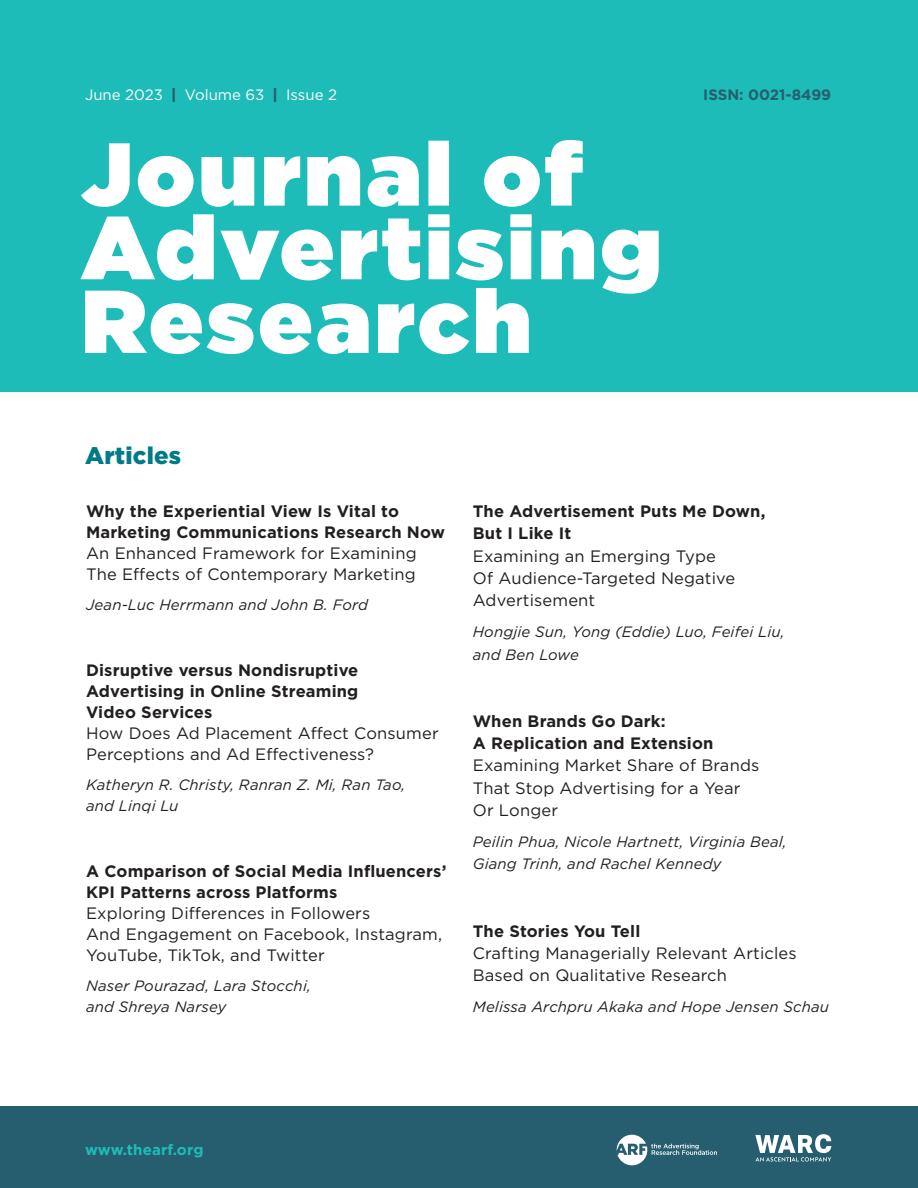
<style>
.page{position:relative;width:918px;height:1188px;background:#fff}
.page>*{position:absolute;margin:0;border:0;box-sizing:border-box;transform-origin:0 0}
.t1{font:900 24px "Gotham";letter-spacing:.01em;color:#007b85}
.t2{font:16.5px/22.2px "Gotham";letter-spacing:.01em;color:#231f20}
.t3{font:700 16.5px/21px "Gotham";letter-spacing:.01em;color:#231f20}
.t4{font:italic 15px/21px "Gotham";letter-spacing:.01em;color:#231f20}
.t5{font:15px "Gotham";color:#fff}
.t6{font:700 15px "Gotham";color:#265e6f}
.t7{font:700 15px "Gotham";letter-spacing:.01em;color:#1dbcb8}
.s1{font-weight:900;color:#265e6f}
</style>
<div class="page">
<div style="left:0;top:0;width:918px;height:391px;background:#1dbcb8"></div>
<svg style="left:85px;top:294px;width:444px;height:60px"></svg>
<svg style="left:80px;top:214px;width:579px;height:80px"></svg>
<svg style="left:81px;top:140px;width:502px;height:67px"></svg>
<div style="left:0;top:1106px;width:918px;height:82px;background:#265e6f"></div>
<svg style="left:617px;top:1135px;width:100px;height:30px"></svg>
<svg style="left:755px;top:1134px;width:76px;height:28px"></svg>
<p class="t5" style="left:85px;top:85px;width:254px">June 2023 <span class="s1">|</span> Volume 63 <span class="s1">|</span> Issue 2</p>
<p class="t6" style="left:703px;top:84px;width:129px">ISSN: 0021-8499</p>
<h1 class="t1" style="left:85px;top:439px;width:98px">Articles</h1>
<p class="t3" style="left:86px;top:501px;width:360px">Why the Experiential View Is Vital to<br>Marketing Communications Research Now</p>
<p class="t2" style="left:86px;top:542px;width:332px;line-height:21px">An Enhanced Framework for Examining<br>The Effects of Contemporary Marketing</p>
<p class="t4" style="left:86px;top:594px;width:284px">Jean-Luc Herrmann and John B. Ford</p>
<p class="t3" style="left:86px;top:660px;width:274px;text-align:justify">Disruptive versus Nondisruptive Advertising in Online Streaming Video Services</p>
<p class="t2" style="left:86px;top:723px;width:354px;line-height:21px">How Does Ad Placement Affect Consumer<br>Perceptions and Ad Effectiveness?</p>
<p class="t4" style="left:86px;top:774px;width:321px">Katheryn R. Christy, Ranran Z. Mi, Ran Tao, and Linqi Lu</p>
<p class="t3" style="left:86px;top:861px;width:362px">A Comparison of Social Media Influencers’<br>KPI Patterns across Platforms</p>
<p class="t2" style="left:86px;top:903px;width:357px;line-height:21px">Exploring Differences in Followers<br>And Engagement on Facebook, Instagram,<br>YouTube, TikTok, and Twitter</p>
<p class="t4" style="left:86px;top:975px;width:226px">Naser Pourazad, Lara Stocchi, and Shreya Narsey</p>
<p class="t3" style="left:473px;top:500px;width:294px;line-height:22.2px">The Advertisement Puts Me Down,<br>But I Like It</p>
<p class="t2" style="left:473px;top:544px;width:264px">Examining an Emerging Type<br>Of Audience-Targeted Negative<br>Advertisement</p>
<p class="t4" style="left:473px;top:621px;width:313px;line-height:22.2px">Hongjie Sun, Yong (Eddie) Luo, Feifei Liu, and Ben Lowe</p>
<p class="t3" style="left:473px;top:710px;width:242px;line-height:22.2px">When Brands Go Dark:<br>A Replication and Extension</p>
<p class="t2" style="left:473px;top:754px;width:288px">Examining Market Share of Brands<br>That Stop Advertising for a Year<br>Or Longer</p>
<p class="t4" style="left:473px;top:830px;width:315px;line-height:22.2px">Peilin Phua, Nicole Hartnett, Virginia Beal,<br>Giang Trinh, and Rachel Kennedy</p>
<p class="t3" style="left:473px;top:920px;width:169px">The Stories You Tell</p>
<p class="t2" style="left:473px;top:941px;width:325px">Crafting Managerially Relevant Articles<br>Based on Qualitative Research</p>
<p class="t4" style="left:473px;top:996px;width:358px">Melissa Archpru Akaka and Hope Jensen Schau</p>
<p class="t7" style="left:85px;top:1140px;width:120px">www.thearf.org</p>
</div>
